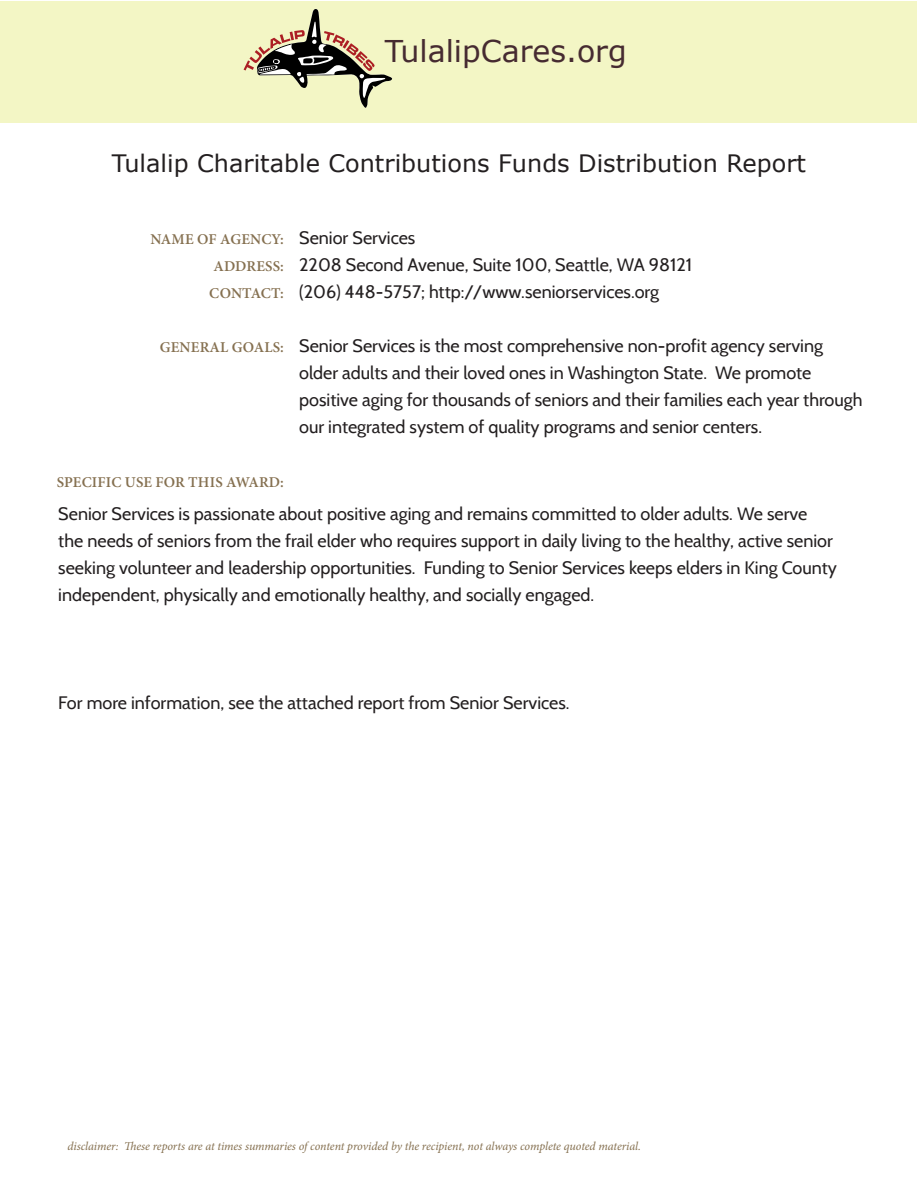
<style>
.page{position:relative;width:918px;height:1188px;background:#fff}
.page>*{position:absolute;margin:0;border:0;box-sizing:border-box;transform-origin:0 0}
.t1{font:30px "Verdana";color:#462b31}
.t2{font:24px "Verdana";color:#231f20}
.t3{font:18px/27px "Cabin";color:#231f20}
.t4{font:600 15px/27px "Minion Pro";letter-spacing:.01em;color:#857050;text-align:justify}
.t5{font:italic 12px "Minion Pro";letter-spacing:-.01em;color:#857050}
</style>
<div class="page">
<div style="left:1px;top:1px;width:916px;height:121px;background:#f3f6c5"></div>
<svg style="left:244px;top:9px;width:149px;height:99px"></svg>
<h1 class="t1" style="left:385px;top:30px;width:243px">TulalipCares.org</h1>
<h2 class="t2" style="left:112px;top:147px;width:696px">Tulalip Charitable Contributions Funds Distribution Report</h2>
<p class="t4" style="left:209px;top:226px;width:76px;text-indent:-59px">NAME OF AGENCY:<br>ADDRESS:<br>CONTACT:</p>
<p class="t4" style="left:160px;top:334px;width:126px">GENERAL GOALS:</p>
<p class="t4" style="left:57px;top:469px;width:229px">SPECIFIC USE FOR THIS AWARD:</p>
<p class="t3" style="left:299px;top:224px;width:118px">Senior Services</p>
<p class="t3" style="left:299px;top:251px;width:395px">2208 Second Avenue, Suite 100, Seattle, WA 98121</p>
<p class="t3" style="left:299px;top:278px;width:362px">(206) 448-5757; http://www.seniorservices.org</p>
<p class="t3" style="left:299px;top:332px;width:565px">Senior Services is the most comprehensive non-profit agency serving older adults and their loved ones in Washington State. We promote positive aging for thousands of seniors and their families each year through our integrated system of quality programs and senior centers.</p>
<p class="t3" style="left:58px;top:500px;width:780px">Senior Services is passionate about positive aging and remains committed to older adults. We serve<br>the needs of seniors from the frail elder who requires support in daily living to the healthy, active senior seeking volunteer and leadership opportunities. Funding to Senior Services keeps elders in King County independent, physically and emotionally healthy, and socially engaged.</p>
<p class="t3" style="left:58px;top:689px;width:513px">For more information, see the attached report from Senior Services.</p>
<p class="t5" style="left:68px;top:1138px;width:575px">disclaimer: These reports are at times summaries of content provided by the recipient, not always complete quoted material.</p>
</div>
